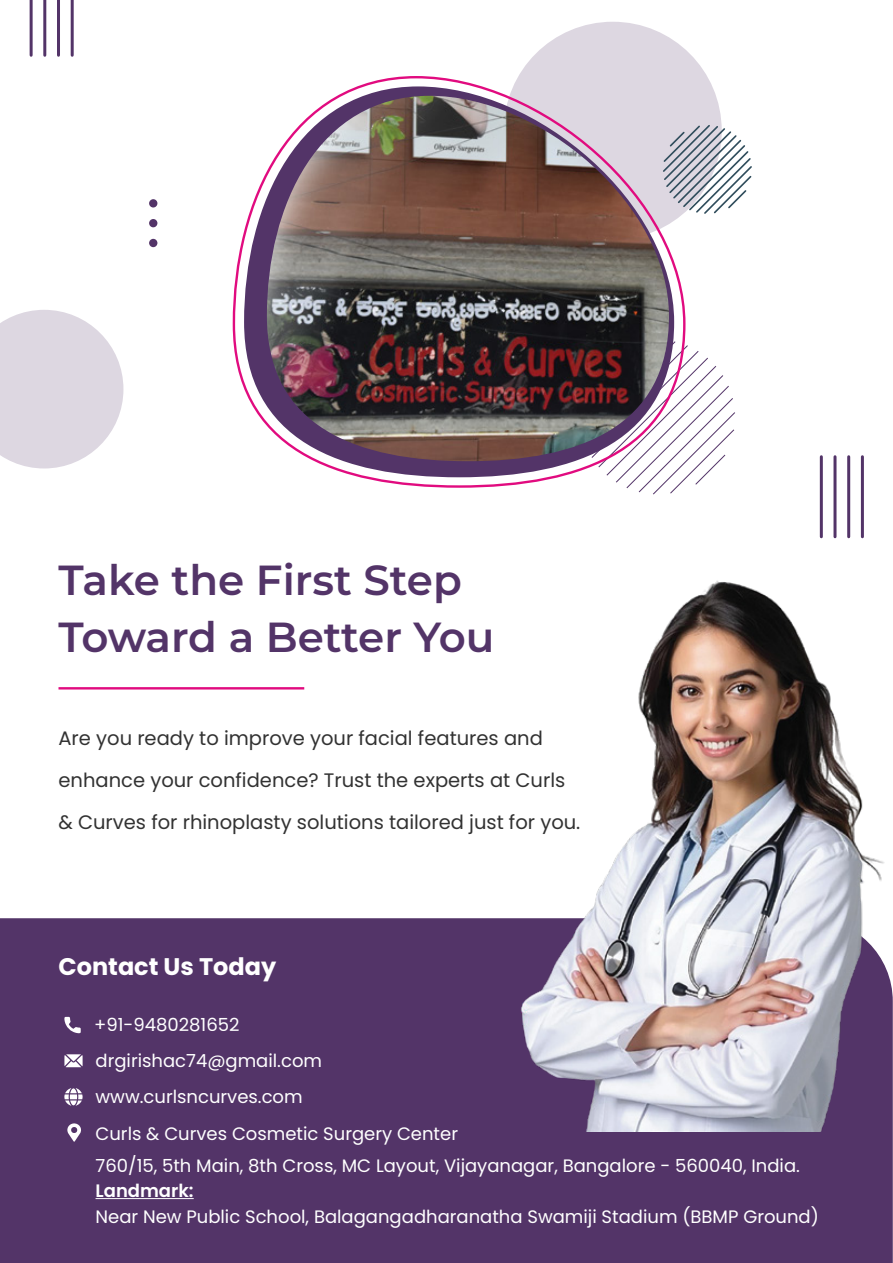
<style>
.page{position:relative;width:893px;height:1263px;background:#fff}
.page>*{position:absolute;margin:0;border:0;box-sizing:border-box;transform-origin:0 0}
.t1{font:600 42px/57px "Montserrat";color:#533468}
.t2{font:700 24px "Poppins";color:#fff}
.t3{font:19.5px/42px "Poppins";color:#323232}
.t4{font:18px/31.3px "Poppins";color:#fff}
.t5{font:600 18px "Poppins";color:#fff}
</style>
<div class="page">
<hr style="left:820px;top:457px;width:3px;height:80px;background:#533468">
<hr style="left:833px;top:457px;width:3px;height:80px;background:#533468">
<hr style="left:847px;top:457px;width:3px;height:80px;background:#533468">
<hr style="left:861px;top:457px;width:3px;height:80px;background:#533468">
<hr style="left:30px;top:0;width:3px;height:55px;background:#533468">
<hr style="left:43px;top:0;width:3px;height:55px;background:#533468">
<hr style="left:57px;top:0;width:3px;height:55px;background:#533468">
<hr style="left:71px;top:0;width:3px;height:55px;background:#533468">
<hr style="left:58px;top:687px;width:246px;height:2px;background:#e10b7f">
<div style="left:0;top:918px;width:893px;height:345px;background:#533468"></div>
<svg style="left:0;top:310px;width:123px;height:158px;background:#e2dde5"></svg>
<div style="left:149px;top:199px;width:8px;height:8px;background:#533468;border-radius:50%"></div>
<div style="left:149px;top:219px;width:8px;height:8px;background:#533468;border-radius:50%"></div>
<div style="left:149px;top:239px;width:8px;height:8px;background:#533468;border-radius:50%"></div>
<svg style="left:638px;top:345px;width:97px;height:149px"></svg>
<div style="left:504px;top:22px;width:218px;height:218px;background:#ddd7e1;border-radius:50%"></div>
<svg style="left:687px;top:123px;width:65px;height:91px"></svg>
<svg style="left:232px;top:76px;width:455px;height:413px"></svg>
<img style="left:267px;top:96px;width:402px;height:365px">
<hr style="left:96px;top:1198px;width:98px;height:1px;background:#fff">
<svg style="left:66px;top:1123px;width:17px;height:19px"></svg>
<svg style="left:64px;top:1086px;width:19px;height:22px"></svg>
<svg style="left:64px;top:1054px;width:19px;height:13px"></svg>
<svg style="left:64px;top:1017px;width:17px;height:16px"></svg>
<img style="left:314px;top:580px;width:579px;height:551px">
<h1 class="t1" style="left:58px;top:555px;width:438px">Take the First Step<br>Toward a Better You</h1>
<p class="t3" style="left:58px;top:717px;width:523px">Are you ready to improve your facial features and enhance your confidence? Trust the experts at Curls &amp; Curves for rhinoplasty solutions tailored just for you.</p>
<h2 class="t2" style="left:58px;top:952px;width:219px">Contact Us Today</h2>
<p class="t4" style="left:94px;top:1009px;width:147px">+91-9480281652</p>
<p class="t4" style="left:96px;top:1045px;width:228px">drgirishac74@gmail.com</p>
<p class="t4" style="left:96px;top:1081px;width:209px">www.curlsncurves.com</p>
<p class="t4" style="left:96px;top:1118px;width:706px">Curls &amp; Curves Cosmetic Surgery Center<br>760/15, 5th Main, 8th Cross, MC Layout, Vijayanagar, Bangalore - 560040, India.</p>
<p class="t5" style="left:96px;top:1180px;width:100px">Landmark:</p>
<p class="t4" style="left:96px;top:1201px;width:725px">Near New Public School, Balagangadharanatha Swamiji Stadium (BBMP Ground)</p>
</div>
